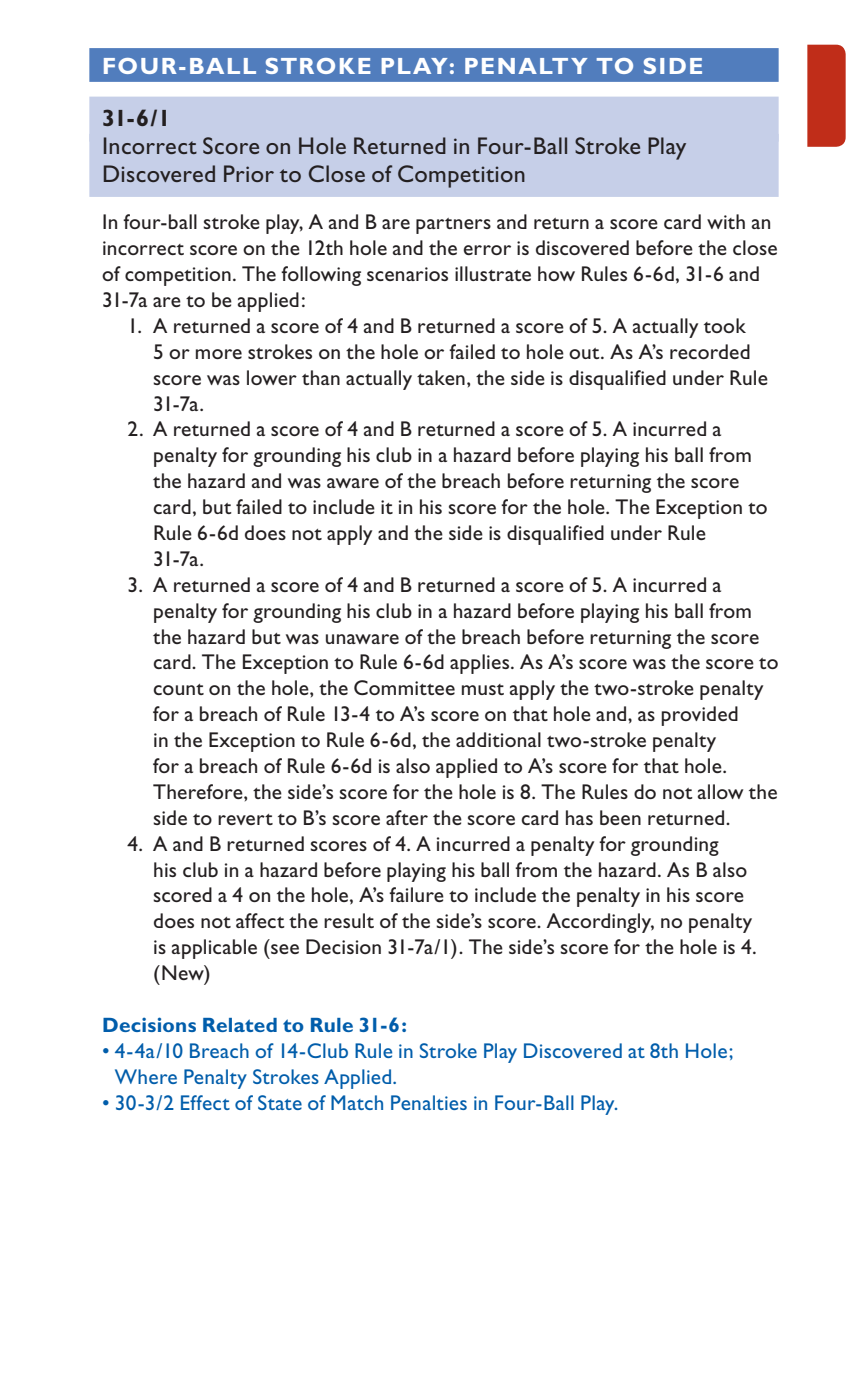
<style>
.page{position:relative;width:868px;height:1385px;background:#fff}
.page>*{position:absolute;margin:0;border:0;box-sizing:border-box;transform-origin:0 0}
.t1{font:24.3px/28.1px "Gill Sans";letter-spacing:.015em;color:#231f20}
.t2{font:700 23.62px "Gill Sans";letter-spacing:.06em;color:#fff}
.t3{font:700 23.62px "Gill Sans";color:#231f20}
.t4{font:21.38px/25.9px "Gill Sans";letter-spacing:.01em;color:#231f20}
.t5{font:21.38px/25.9px "Gill Sans";letter-spacing:.01em;color:#015dab}
.t6{font:700 20.7px "Gill Sans";letter-spacing:.015em;color:#015dab}
</style>
<div class="page">
<div style="left:89px;top:48px;width:689px;height:34px;background:#517dbd"></div>
<div style="left:89px;top:97px;width:689px;height:45px;background:#c6cfe8"></div>
<div style="left:89px;top:134px;width:689px;height:63px;background:#c6cfe8"></div>
<div style="left:807px;top:45px;width:38px;height:102px;background:#c02d19"></div>
<p class="t2" style="left:102px;top:52px;width:603px">FOUR-BALL STROKE PLAY: PENALTY TO SIDE</p>
<p class="t3" style="left:102px;top:104px;width:70px">31-6/1</p>
<p class="t1" style="left:102px;top:132px;width:585px">Incorrect Score on Hole Returned in Four-Ball Stroke Play<br>Discovered Prior to Close of Competition</p>
<p class="t4" style="left:102px;top:209px;width:677px">In four-ball stroke play, A and B are partners and return a score card with an incorrect score on the 12th hole and the error is discovered before the close of competition. The following scenarios illustrate how Rules 6-6d, 31-6 and 31-7a are to be applied:</p>
<p class="t4" style="left:153px;top:313px;width:616px;text-indent:-26px">1. A returned a score of 4 and B returned a score of 5. A actually took<br>5 or more strokes on the hole or failed to hole out. As A’s recorded score was lower than actually taken, the side is disqualified under Rule 31-7a.</p>
<p class="t4" style="left:153px;top:416px;width:616px;text-indent:-26px">2. A returned a score of 4 and B returned a score of 5. A incurred a penalty for grounding his club in a hazard before playing his ball from the hazard and was aware of the breach before returning the score card, but failed to include it in his score for the hole. The Exception to Rule 6-6d does not apply and the side is disqualified under Rule<br>31-7a.</p>
<p class="t4" style="left:153px;top:571px;width:626px;text-indent:-26px">3. A returned a score of 4 and B returned a score of 5. A incurred a penalty for grounding his club in a hazard before playing his ball from the hazard but was unaware of the breach before returning the score card. The Exception to Rule 6-6d applies. As A’s score was the score to count on the hole, the Committee must apply the two-stroke penalty for a breach of Rule 13-4 to A’s score on that hole and, as provided<br>in the Exception to Rule 6-6d, the additional two-stroke penalty<br>for a breach of Rule 6-6d is also applied to A’s score for that hole.<br>Therefore, the side’s score for the hole is 8. The Rules do not allow the side to revert to B’s score after the score card has been returned.</p>
<p class="t4" style="left:153px;top:830px;width:605px;text-indent:-26px">4. A and B returned scores of 4. A incurred a penalty for grounding<br>his club in a hazard before playing his ball from the hazard. As B also scored a 4 on the hole, A’s failure to include the penalty in his score does not affect the result of the side’s score. Accordingly, no penalty is applicable (see Decision 31-7a/1). The side’s score for the hole is 4. (New)</p>
<p class="t6" style="left:102px;top:1012px;width:306px">Decisions Related to Rule 31-6:</p>
<p class="t5" style="left:115px;top:1037px;width:620px;text-indent:-13px">• 4-4a/10 Breach of 14-Club Rule in Stroke Play Discovered at 8th Hole;<br>Where Penalty Strokes Applied.</p>
<p class="t5" style="left:102px;top:1089px;width:517px">• 30-3/2 Effect of State of Match Penalties in Four-Ball Play.</p>
</div>
